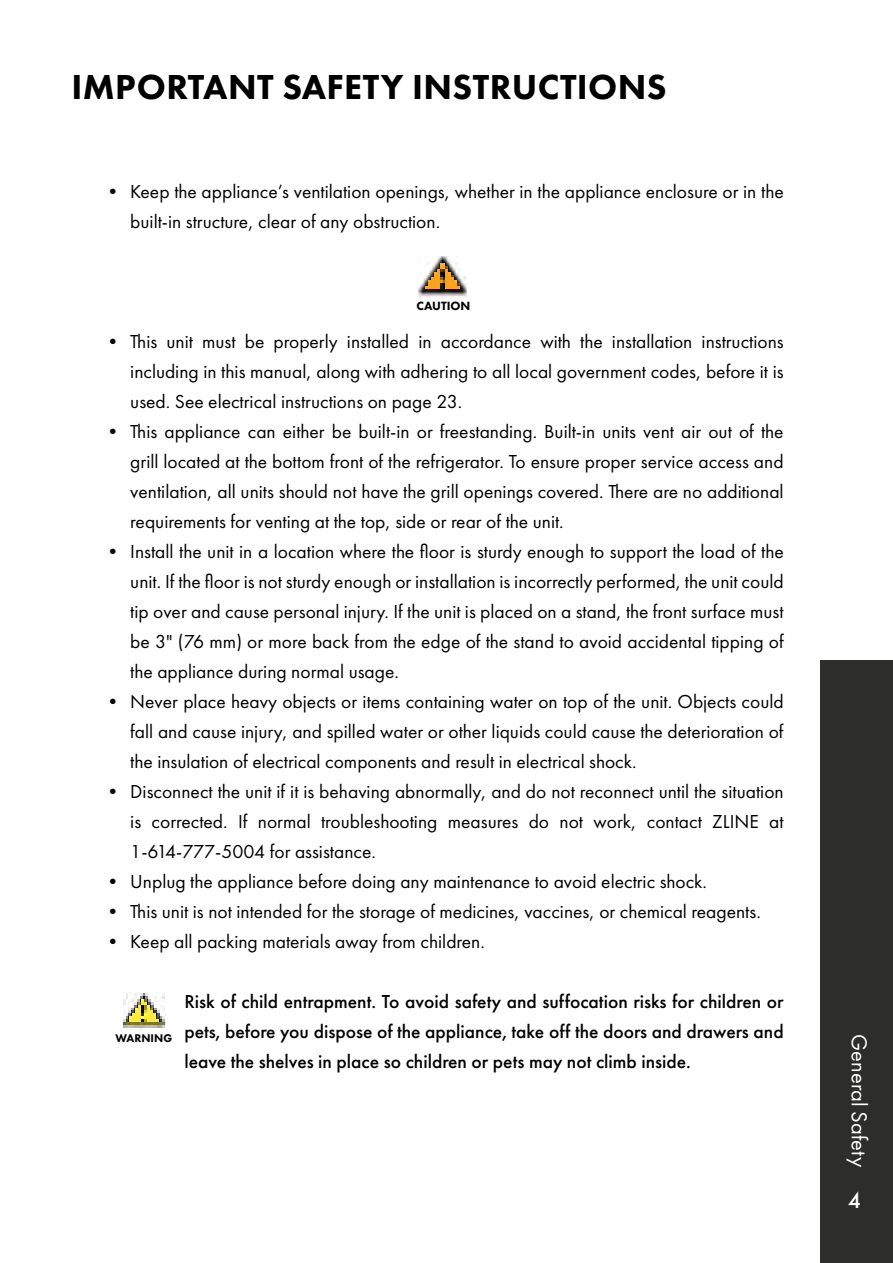
<style>
.page{position:relative;width:893px;height:1263px;background:#fff}
.page>*{position:absolute;margin:0;border:0;box-sizing:border-box;transform-origin:0 0}
.t1{font:800 36px "Futura PT";letter-spacing:.01em;color:#000}
.t2{font:500 23.25px "Futura PT";color:#fff}
.t3{font:22.5px "Futura PT";color:#fff}
.t4{font:19.5px/30px "Futura PT";color:#000;text-align:justify}
.t5{font:500 19.5px/30px "Futura PT";color:#000;text-align:justify}
.t6{font:800 12.45px "Futura PT";color:#000}
.t7{font:800 11.55px "Futura PT";color:#000}
</style>
<div class="page">
<div style="left:820px;top:659px;width:73px;height:604px;background:#2d2d2c"></div>
<img style="left:419px;top:256px;width:48px;height:42px">
<img style="left:123px;top:992px;width:43px;height:37px">
<h1 class="t1" style="left:72px;top:65px;width:596px">IMPORTANT SAFETY INSTRUCTIONS</h1>
<p class="t4" style="left:130px;top:177px;width:655px;text-indent:-27px">• Keep the appliance’s ventilation openings, whether in the appliance enclosure or in the built-in structure, clear of any obstruction.</p>
<p class="t6" style="left:417px;top:299px;width:55px">CAUTION</p>
<p class="t4" style="left:130px;top:327px;width:655px;text-indent:-27px">• This unit must be properly installed in accordance with the installation instructions including in this manual, along with adhering to all local government codes, before it is used. See electrical instructions on page 23.</p>
<p class="t4" style="left:130px;top:417px;width:655px;text-indent:-27px">• This appliance can either be built-in or freestanding. Built-in units vent air out of the grill located at the bottom front of the refrigerator. To ensure proper service access and ventilation, all units should not have the grill openings covered. There are no additional requirements for venting at the top, side or rear of the unit.</p>
<p class="t4" style="left:130px;top:537px;width:655px;text-indent:-27px">• Install the unit in a location where the floor is sturdy enough to support the load of the unit. If the floor is not sturdy enough or installation is incorrectly performed, the unit could tip over and cause personal injury. If the unit is placed on a stand, the front surface must be 3" (76 mm) or more back from the edge of the stand to avoid accidental tipping of the appliance during normal usage.</p>
<p class="t4" style="left:130px;top:687px;width:655px;text-indent:-27px">• Never place heavy objects or items containing water on top of the unit. Objects could fall and cause injury, and spilled water or other liquids could cause the deterioration of the insulation of electrical components and result in electrical shock.</p>
<p class="t4" style="left:130px;top:777px;width:655px;text-indent:-27px">• Disconnect the unit if it is behaving abnormally, and do not reconnect until the situation is corrected. If normal troubleshooting measures do not work, contact ZLINE at 1-614-777-5004 for assistance.</p>
<p class="t4" style="left:103px;top:867px;width:605px">• Unplug the appliance before doing any maintenance to avoid electric shock.</p>
<p class="t4" style="left:103px;top:897px;width:659px">• This unit is not intended for the storage of medicines, vaccines, or chemical reagents.</p>
<p class="t4" style="left:103px;top:927px;width:383px">• Keep all packing materials away from children.</p>
<p class="t7" style="left:115px;top:1031px;width:58px">WARNING</p>
<p class="t5" style="left:184px;top:987px;width:601px">Risk of child entrapment. To avoid safety and suffocation risks for children or pets, before you dispose of the appliance, take off the doors and drawers and leave the shelves in place so children or pets may not climb inside.</p>
<p class="t3" style="left:869px;top:1034px;width:134px;rotate:90deg">General Safety</p>
<p class="t2" style="left:848px;top:1190px;width:15px">4</p>
</div>
